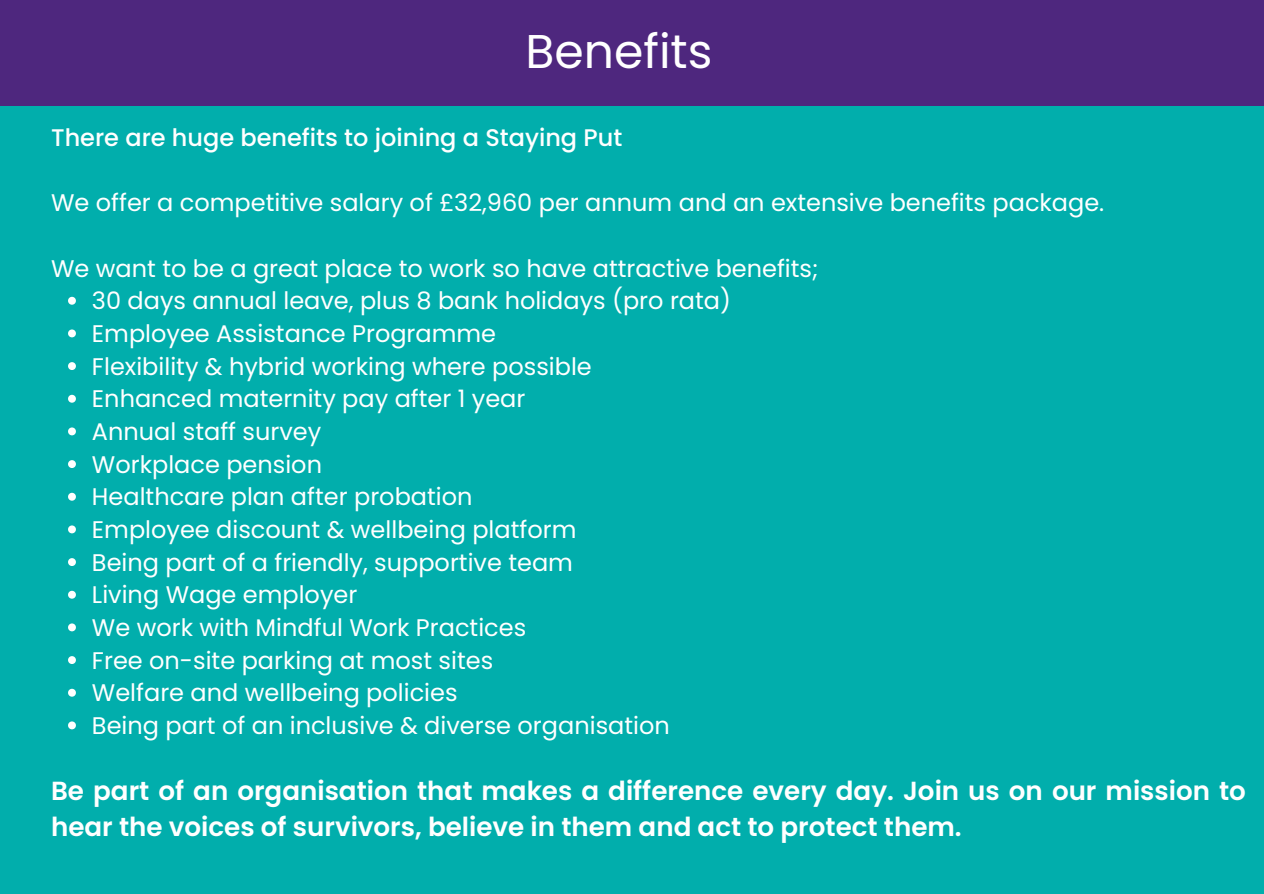
<style>
.page{position:relative;width:1264px;height:894px;background:#fff}
.page>*{position:absolute;margin:0;border:0;box-sizing:border-box;transform-origin:0 0}
.t1{font:47.25px "Poppins";color:#fff}
.t2{font:600 26.1px/36px "Poppins";color:#fff}
.t3{font:24px "Poppins";color:#fff}
.t4{font:500 24px "Poppins";color:#fff}
</style>
<div class="page">
<div style="left:0;top:0;width:1263px;height:893px;background:#01aeac"></div>
<div style="left:0;top:0;width:1263px;height:105px;background:#4e277e"></div>
<svg style="left:68px;top:297px;width:8px;height:7px"></svg>
<svg style="left:68px;top:329px;width:8px;height:8px"></svg>
<svg style="left:68px;top:362px;width:8px;height:8px"></svg>
<svg style="left:68px;top:394px;width:8px;height:8px"></svg>
<svg style="left:68px;top:427px;width:8px;height:8px"></svg>
<svg style="left:68px;top:460px;width:8px;height:8px"></svg>
<svg style="left:68px;top:492px;width:8px;height:8px"></svg>
<svg style="left:68px;top:525px;width:8px;height:8px"></svg>
<svg style="left:68px;top:558px;width:8px;height:8px"></svg>
<svg style="left:68px;top:590px;width:8px;height:8px"></svg>
<svg style="left:68px;top:623px;width:8px;height:8px"></svg>
<svg style="left:68px;top:656px;width:8px;height:7px"></svg>
<svg style="left:68px;top:688px;width:8px;height:8px"></svg>
<svg style="left:68px;top:721px;width:8px;height:8px"></svg>
<h2 class="t1" style="left:525px;top:19px;width:188px">Benefits</h2>
<h1 class="t4" style="left:51px;top:121px;width:572px">There are huge benefits to joining a Staying Put</h1>
<h2 class="t3" style="left:51px;top:186px;width:1054px">We offer a competitive salary of £32,960 per annum and an extensive benefits package.</h2>
<p class="t3" style="left:51px;top:251px;width:768px">We want to be a great place to work so have attractive benefits;</p>
<p class="t3" style="left:92px;top:284px;width:640px">30 days annual leave, plus 8 bank holidays (pro rata)</p>
<p class="t3" style="left:92px;top:316px;width:406px">Employee Assistance Programme</p>
<p class="t3" style="left:92px;top:349px;width:501px">Flexibility &amp; hybrid working where possible</p>
<p class="t3" style="left:92px;top:382px;width:435px">Enhanced maternity pay after 1 year</p>
<p class="t3" style="left:92px;top:414px;width:231px">Annual staff survey</p>
<p class="t3" style="left:92px;top:447px;width:231px">Workplace pension</p>
<p class="t3" style="left:92px;top:480px;width:382px">Healthcare plan after probation</p>
<p class="t3" style="left:92px;top:512px;width:486px">Employee discount &amp; wellbeing platform</p>
<p class="t3" style="left:92px;top:545px;width:482px">Being part of a friendly, supportive team</p>
<p class="t3" style="left:92px;top:577px;width:267px">Living Wage employer</p>
<p class="t3" style="left:92px;top:610px;width:436px">We work with Mindful Work Practices</p>
<p class="t3" style="left:92px;top:643px;width:403px">Free on-site parking at most sites</p>
<p class="t3" style="left:92px;top:675px;width:367px">Welfare and wellbeing policies</p>
<p class="t3" style="left:92px;top:708px;width:579px">Being part of an inclusive &amp; diverse organisation</p>
<p class="t2" style="left:51px;top:773px;width:1196px">Be part of an organisation that makes a difference every day. Join us on our mission to hear the voices of survivors, believe in them and act to protect them.</p>
</div>
